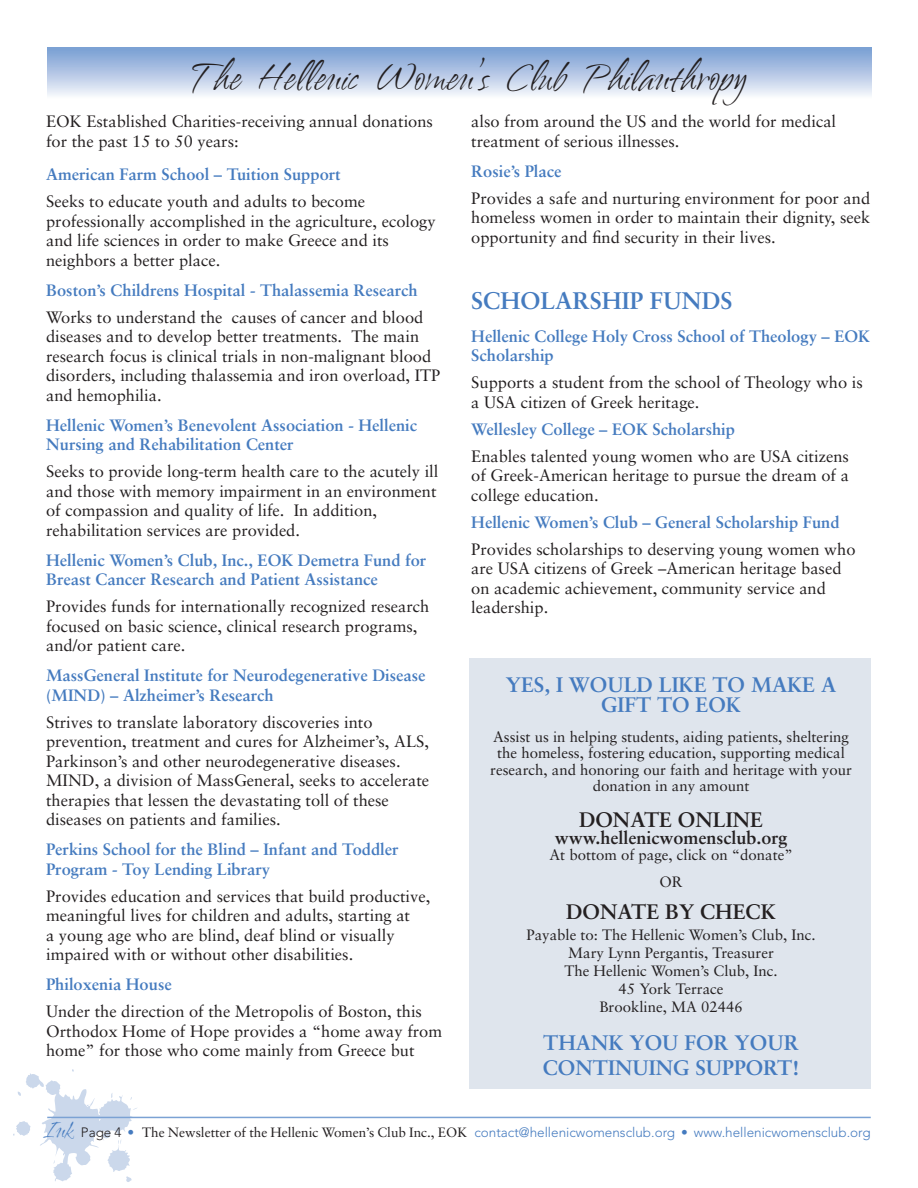
<style>
.page{position:relative;width:918px;height:1188px;background:#fff}
.page>*{position:absolute;margin:0;border:0;box-sizing:border-box;transform-origin:0 0}
.t1{font:48px "Ambiance BT";color:#231f20}
.t2{font:30px "Ambiance BT";color:#457bbf}
.t3{font:700 24px "Sabon";color:#457bbf}
.t4{font:700 21px/19.5px "Sabon";color:#457bbf;text-align:center}
.t5{font:700 21px "Sabon";color:#231f20}
.t6{font:700 18px "Sabon";color:#231f20}
.t7{font:16.5px/19.5px "Sabon";color:#231f20}
.t8{font:700 16.5px/19.5px "Sabon";color:#457bbf}
.t9{font:15px/18px "Sabon";color:#231f20;text-align:center}
.t10{font:300 13.5px "Avenir";color:#457bbf}
.s1{color:#231f20}
.s2{font-family:"Sabon";font-weight:400;color:#231f20}
</style>
<div class="page">
<svg style="left:13px;top:1069px;width:125px;height:113px"></svg>
<hr style="left:47px;top:1117px;width:824px;height:1px;background:#7ba2d4">
<div style="left:469px;top:658px;width:402px;height:431px;background:#dfe5ed"></div>
<div style="left:48px;top:47px;width:823px;height:51px;background:linear-gradient(to bottom,#749ad1,#f6f6fb)"></div>
<h1 class="t1" style="left:191px;top:51px;width:559px">The Hellenic Women’s Club Philanthropy</h1>
<p class="t7" style="left:46px;top:112px;width:388px">EOK Established Charities-receiving annual donations for the past 15 to 50 years:</p>
<p class="t8" style="left:46px;top:164px;width:296px">American Farm School – Tuition Support</p>
<p class="t7" style="left:46px;top:191px;width:391px">Seeks to educate youth and adults to become professionally accomplished in the agriculture, ecology and life sciences in order to make Greece and its neighbors a better place.</p>
<p class="t8" style="left:46px;top:280px;width:373px">Boston’s Childrens Hospital - Thalassemia Research</p>
<p class="t7" style="left:46px;top:307px;width:396px">Works to understand the causes of cancer and blood diseases and to develop better treatments. The main research focus is clinical trials in non-malignant blood disorders, including thalassemia and iron overload, ITP and hemophilia.</p>
<p class="t8" style="left:46px;top:415px;width:372px">Hellenic Women’s Benevolent Association - Hellenic<br>Nursing and Rehabilitation Center</p>
<p class="t7" style="left:46px;top:461px;width:394px">Seeks to provide long-term health care to the acutely ill and those with memory impairment in an environment of compassion and quality of life. In addition, rehabilitation services are provided.</p>
<p class="t8" style="left:46px;top:550px;width:382px">Hellenic Women’s Club, Inc., EOK Demetra Fund for<br>Breast Cancer Research and Patient Assistance</p>
<p class="t7" style="left:46px;top:596px;width:385px">Provides funds for internationally recognized research focused on basic science, clinical research programs, and/or patient care.</p>
<p class="t8" style="left:46px;top:665px;width:381px">MassGeneral Institute for Neurodegenerative Disease (MIND) – Alzheimer’s Research</p>
<p class="t7" style="left:46px;top:712px;width:385px">Strives to translate laboratory discoveries into prevention, treatment and cures for Alzheimer’s, ALS, Parkinson’s and other neurodegenerative diseases.<br>MIND, a division of MassGeneral, seeks to accelerate therapies that lessen the devastating toll of these diseases on patients and families.</p>
<p class="t8" style="left:46px;top:839px;width:354px">Perkins School for the Blind – Infant and Toddler<br>Program - Toy Lending Library</p>
<p class="t7" style="left:46px;top:886px;width:386px">Provides education and services that build productive, meaningful lives for children and adults, starting at<br>a young age who are blind, deaf blind or visually impaired with or without other disabilities.</p>
<p class="t8" style="left:46px;top:974px;width:127px">Philoxenia House</p>
<p class="t7" style="left:46px;top:1001px;width:398px">Under the direction of the Metropolis of Boston, this<br>Orthodox Home of Hope provides a “home away from home” for those who come mainly from Greece but</p>
<p class="t7" style="left:471px;top:112px;width:366px">also from around the US and the world for medical treatment of serious illnesses.</p>
<p class="t8" style="left:471px;top:161px;width:92px">Rosie’s Place</p>
<p class="t7" style="left:471px;top:188px;width:401px;text-align:justify">Provides a safe and nurturing environment for poor and homeless women in order to maintain their dignity, seek opportunity and find security in their lives.</p>
<h3 class="t3" style="left:471px;top:285px;width:263px">SCHOLARSHIP FUNDS</h3>
<p class="t8" style="left:471px;top:326px;width:400px">Hellenic College Holy Cross School of Theology – EOK<br>Scholarship</p>
<p class="t7" style="left:471px;top:373px;width:393px">Supports a student from the school of Theology who is a USA citizen of Greek heritage.</p>
<p class="t8" style="left:471px;top:419px;width:265px">Wellesley College – EOK Scholarship</p>
<p class="t7" style="left:471px;top:446px;width:379px;text-align:justify">Enables talented young women who are USA citizens of Greek-American heritage to pursue the dream of a college education.</p>
<p class="t8" style="left:471px;top:512px;width:370px">Hellenic Women’s Club – General Scholarship Fund</p>
<p class="t7" style="left:471px;top:539px;width:386px">Provides scholarships to deserving young women who are USA citizens of Greek –American heritage based on academic achievement, community service and leadership.</p>
<p class="t4" style="left:506px;top:675px;width:332px">YES, I WOULD LIKE TO MAKE A<br>GIFT TO EOK</p>
<p class="t9" style="left:490px;top:728px;width:363px;line-height:16.5px">Assist us in helping students, aiding patients, sheltering the homeless, fostering education, supporting medical research, and honoring our faith and heritage with your donation in any amount</p>
<p class="t5" style="left:579px;top:807px;width:185px">DONATE ONLINE</p>
<p class="t6" style="left:555px;top:826px;width:234px">www.hellenicwomensclub.org</p>
<p class="t9" style="left:549px;top:841px;width:245px;line-height:27px">At bottom of page, click on “donate”<br>OR</p>
<p class="t5" style="left:566px;top:898px;width:211px">DONATE BY CHECK</p>
<p class="t9" style="left:526px;top:925px;width:291px">Payable to: The Hellenic Women’s Club, Inc.<br>Mary Lynn Pergantis, Treasurer<br>The Hellenic Women’s Club, Inc.<br>45 York Terrace<br>Brookline, MA 02446</p>
<p class="t4" style="left:543px;top:1030px;width:258px;line-height:25.2px;text-align:left">THANK YOU FOR YOUR<br>CONTINUING SUPPORT!</p>
<h2 class="t2" style="left:47px;top:1113px;width:29px">Ink</h2>
<p class="t10" style="left:81px;top:1125px;width:791px"><span class="s1">Page 4</span> • <span class="s2">The Newsletter of the Hellenic Women’s Club Inc., EOK</span> contact@hellenicwomensclub.org • www.hellenicwomensclub.org</p>
</div>
